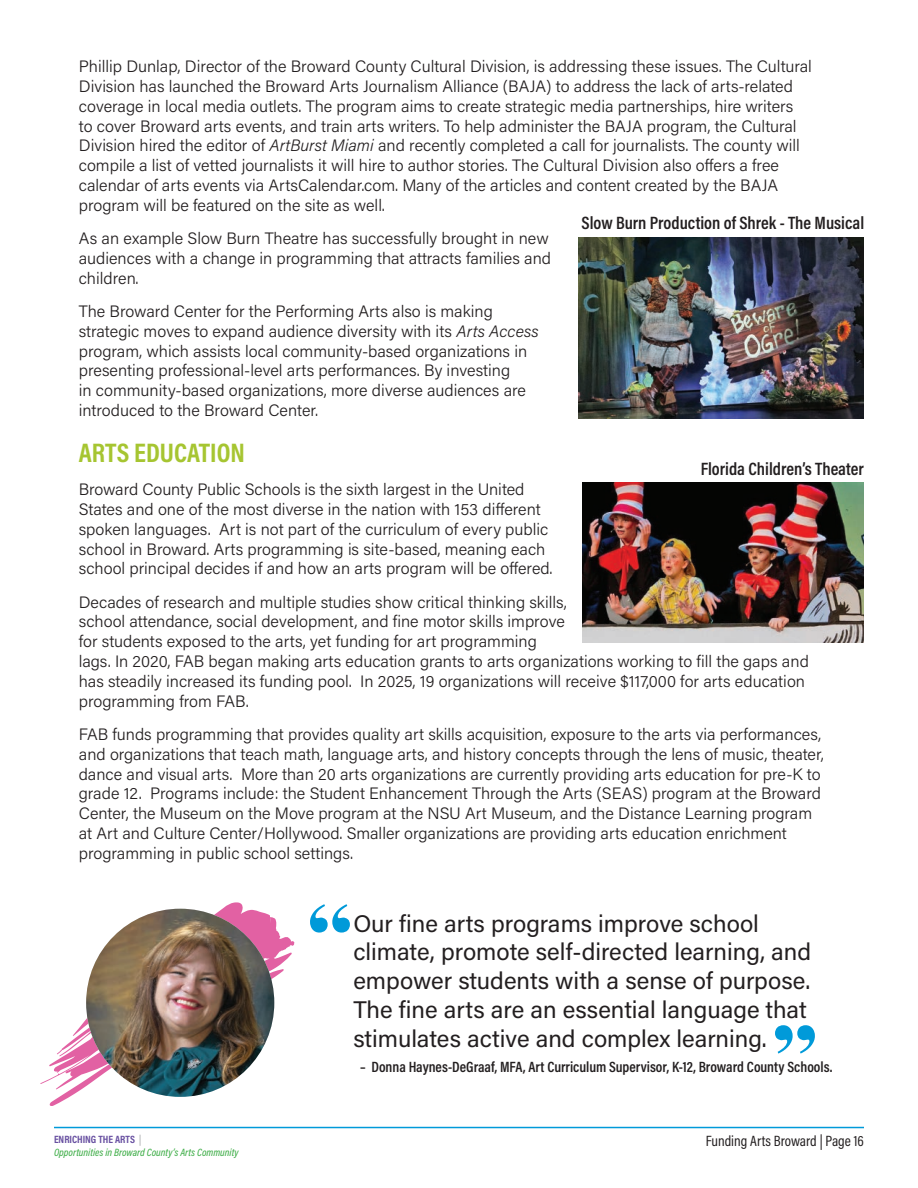
<style>
.page{position:relative;width:918px;height:1188px;background:#fff}
.page>*{position:absolute;margin:0;border:0;box-sizing:border-box;transform-origin:0 0}
.Subhead{font:700 27px "Acumin Pro Cond";color:#a6c531}
.t1{font:24px/28.8px "Acumin Pro";color:#231f20}
.SidebarName{font:600 18px "Acumin Pro Cond";color:#231f20}
.Paragraph_Style_1{font:300 16.5px/19.8px "Acumin Pro";color:#231f20}
.t2{font:600 15px "Acumin Pro Cond";color:#231f20}
.t3{font:15px "Acumin Pro Cond";color:#231f20}
.t4{font:italic 500 10.65px "Acumin Pro Cond";color:#40ae49}
.s1{font-style:italic}
</style>
<div class="page">
<hr style="left:54px;top:1127px;width:810px;height:1px;background:#009ad9">
<img style="left:583px;top:483px;width:281px;height:159px">
<img style="left:579px;top:237px;width:285px;height:182px">
<svg style="left:310px;top:904px;width:40px;height:29px"></svg>
<svg style="left:775px;top:1025px;width:40px;height:29px"></svg>
<svg style="left:40px;top:902px;width:254px;height:204px"></svg>
<img style="left:86px;top:909px;width:188px;height:188px;border-radius:94px">
<p class="Paragraph_Style_1" style="left:79px;top:56px;width:735px">Phillip Dunlap, Director of the Broward County Cultural Division, is addressing these issues. The Cultural Division has launched the Broward Arts Journalism Alliance (BAJA) to address the lack of arts-related coverage in local media outlets. The program aims to create strategic media partnerships, hire writers<br>to cover Broward arts events, and train arts writers. To help administer the BAJA program, the Cultural Division hired the editor of <span class="s1">ArtBurst Miami</span> and recently completed a call for journalists. The county will compile a list of vetted journalists it will hire to author stories. The Cultural Division also offers a free calendar of arts events via ArtsCalendar.com. Many of the articles and content created by the BAJA program will be featured on the site as well.</p>
<p class="Paragraph_Style_1" style="left:79px;top:228px;width:474px">As an example Slow Burn Theatre has successfully brought in new audiences with a change in programming that attracts families and children.</p>
<p class="Paragraph_Style_1" style="left:79px;top:301px;width:462px">The Broward Center for the Performing Arts also is making strategic moves to expand audience diversity with its <span class="s1">Arts Access </span>program, which assists local community-based organizations in presenting professional-level arts performances. By investing<br>in community-based organizations, more diverse audiences are introduced to the Broward Center.</p>
<p class="Subhead" style="left:79px;top:435px;width:168px">ARTS EDUCATION</p>
<p class="Paragraph_Style_1" style="left:79px;top:479px;width:475px">Broward County Public Schools is the sixth largest in the United States and one of the most diverse in the nation with 153 different spoken languages. Art is not part of the curriculum of every public school in Broward. Arts programming is site-based, meaning each school principal decides if and how an arts program will be offered.</p>
<p class="Paragraph_Style_1" style="left:79px;top:591px;width:732px">Decades of research and multiple studies show critical thinking skills,<br>school attendance, social development, and fine motor skills improve<br>for students exposed to the arts, yet funding for art programming<br>lags. In 2020, FAB began making arts education grants to arts organizations working to fill the gaps and has steadily increased its funding pool. In 2025, 19 organizations will receive $117,000 for arts education programming from FAB.</p>
<p class="Paragraph_Style_1" style="left:79px;top:724px;width:747px">FAB funds programming that provides quality art skills acquisition, exposure to the arts via performances, and organizations that teach math, language arts, and history concepts through the lens of music, theater, dance and visual arts. More than 20 arts organizations are currently providing arts education for pre-K to grade 12. Programs include: the Student Enhancement Through the Arts (SEAS) program at the Broward Center, the Museum on the Move program at the NSU Art Museum, and the Distance Learning program at Art and Culture Center/Hollywood. Smaller organizations are providing arts education enrichment programming in public school settings.</p>
<p class="SidebarName" style="left:582px;top:211px;width:284px">Slow Burn Production of Shrek - The Musical</p>
<p class="SidebarName" style="left:701px;top:457px;width:165px">Florida Children’s Theater</p>
<p class="t4" style="left:54px;top:1145px;width:186px">Opportunities in Broward County’s Arts Community</p>
<p class="t1" style="left:353px;top:908px;width:459px">Our fine arts programs improve school climate, promote self-directed learning, and empower students with a sense of purpose.<br>The fine arts are an essential language that stimulates active and complex learning.</p>
<p class="t2" style="left:360px;top:1057px;width:474px">– Donna Haynes-DeGraaf, MFA, Art Curriculum Supervisor, K-12, Broward County Schools.</p>
<p class="t3" style="left:706px;top:1131px;width:160px">Funding Arts Broward | Page 16</p>
</div>
